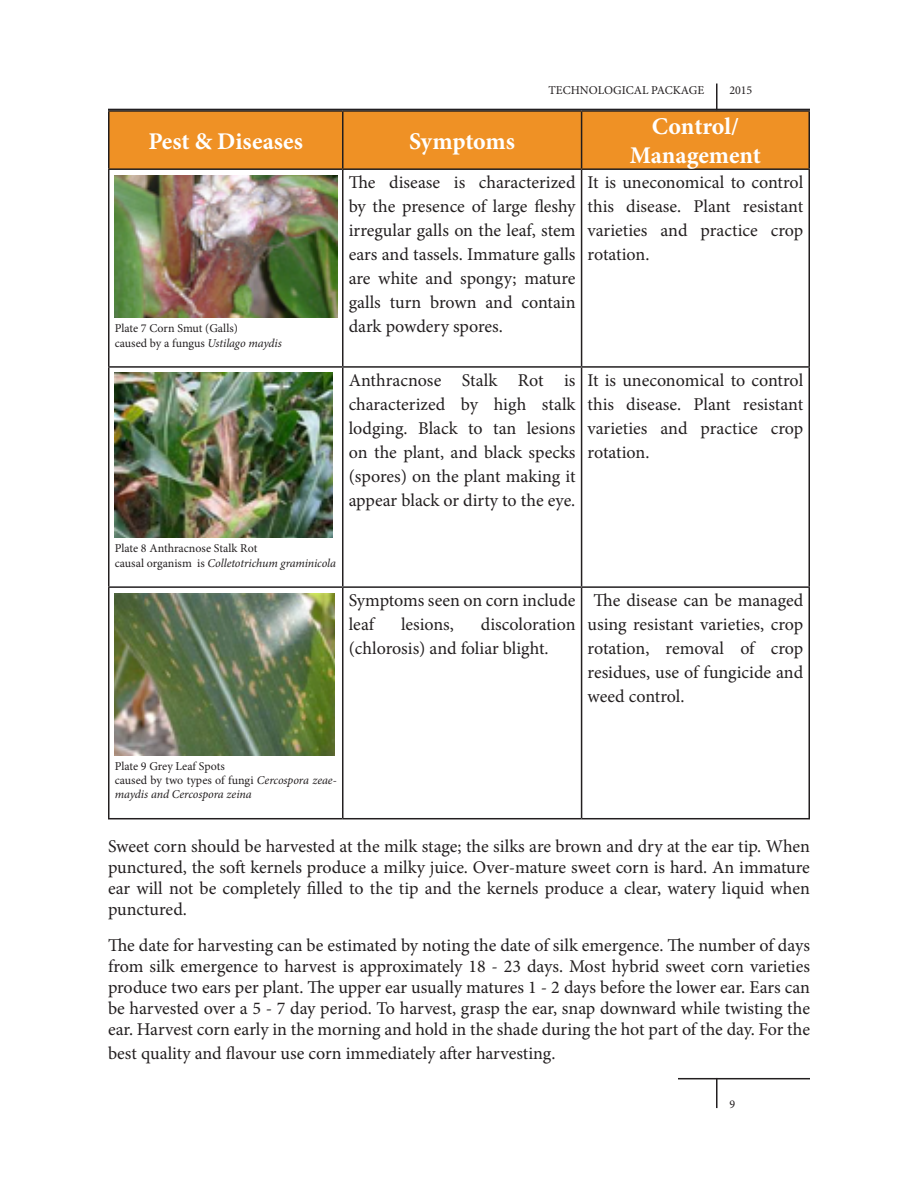
<style>
.page{position:relative;width:918px;height:1188px;background:#fff}
.page>*{position:absolute;margin:0;border:0;box-sizing:border-box;transform-origin:0 0}
.Table_Heading{font:700 24px/28.8px "Minion Pro";letter-spacing:-.005em;color:#fff;text-align:center}
.Paragraph_Style_1{font:18px/24px "Minion Pro";color:#231f20;text-align:justify}
.t1{font:12px "Minion Pro";color:#231f20}
.t2{font:italic 12px/14.4px "Minion Pro";letter-spacing:-.005em;color:#231f20}
.s1{font-style:italic}
.s2{font-style:normal}
</style>
<div class="page">
<hr style="left:108px;top:109px;width:702px;height:1px;background:#231f20">
<hr style="left:716px;top:84px;width:2px;height:26px;background:#231f20">
<hr style="left:678px;top:1078px;width:132px;height:1px;background:#231f20">
<hr style="left:716px;top:1078px;width:2px;height:30px;background:#231f20">
<div style="left:110px;top:112px;width:698px;height:56px;background:#ef9125"></div>
<hr style="left:108px;top:170px;width:2px;height:196px;background:#231f20">
<hr style="left:342px;top:170px;width:2px;height:196px;background:#231f20">
<hr style="left:581px;top:170px;width:1px;height:196px;background:#231f20">
<hr style="left:808px;top:170px;width:2px;height:196px;background:#231f20">
<hr style="left:108px;top:366px;width:235px;height:2px;background:#231f20">
<hr style="left:108px;top:368px;width:2px;height:218px;background:#231f20">
<hr style="left:343px;top:366px;width:239px;height:2px;background:#231f20">
<hr style="left:342px;top:368px;width:2px;height:218px;background:#231f20">
<hr style="left:582px;top:366px;width:228px;height:2px;background:#231f20">
<hr style="left:581px;top:368px;width:1px;height:218px;background:#231f20">
<hr style="left:808px;top:368px;width:2px;height:218px;background:#231f20">
<hr style="left:108px;top:586px;width:235px;height:2px;background:#231f20">
<hr style="left:108px;top:588px;width:2px;height:230px;background:#231f20">
<hr style="left:343px;top:586px;width:239px;height:2px;background:#231f20">
<hr style="left:342px;top:588px;width:2px;height:230px;background:#231f20">
<hr style="left:582px;top:586px;width:228px;height:2px;background:#231f20">
<hr style="left:581px;top:588px;width:1px;height:230px;background:#231f20">
<hr style="left:808px;top:588px;width:2px;height:230px;background:#231f20">
<hr style="left:108px;top:818px;width:235px;height:1px;background:#231f20">
<hr style="left:343px;top:818px;width:239px;height:1px;background:#231f20">
<hr style="left:582px;top:818px;width:228px;height:1px;background:#231f20">
<hr style="left:108px;top:110px;width:235px;height:2px;background:#201d1e">
<hr style="left:108px;top:112px;width:2px;height:56px;background:#201d1e">
<hr style="left:343px;top:110px;width:239px;height:2px;background:#201d1e">
<hr style="left:342px;top:112px;width:2px;height:56px;background:#201d1e">
<hr style="left:582px;top:110px;width:228px;height:2px;background:#201d1e">
<hr style="left:581px;top:112px;width:1px;height:56px;background:#201d1e">
<hr style="left:808px;top:112px;width:2px;height:56px;background:#201d1e">
<hr style="left:108px;top:168px;width:235px;height:2px;background:#201d1e">
<hr style="left:343px;top:168px;width:239px;height:2px;background:#201d1e">
<hr style="left:582px;top:168px;width:228px;height:2px;background:#201d1e">
<img style="left:115px;top:175px;width:222px;height:143px">
<img style="left:115px;top:373px;width:218px;height:165px">
<img style="left:115px;top:593px;width:220px;height:162px">
<p class="Table_Heading" style="left:149px;top:126px;width:156px">Pest &amp; Diseases</p>
<p class="Table_Heading" style="left:409px;top:126px;width:107px">Symptoms</p>
<p class="t1" style="left:549px;top:82px;width:157px">TECHNOLOGICAL PACKAGE</p>
<p class="t1" style="left:729px;top:82px;width:25px">2015</p>
<p class="Table_Heading" style="left:630px;top:112px;width:133px">Control/<br>Management</p>
<p class="t1" style="left:115px;top:320px;width:125px">Plate 7 Corn Smut (Galls)</p>
<p class="t1" style="left:115px;top:335px;width:169px">caused by a fungus <span class="s1">Ustilago maydis</span></p>
<p class="Paragraph_Style_1" style="left:349px;top:171px;width:228px">The disease is characterized by the presence of large fleshy irregular galls on the leaf, stem ears and tassels. Immature galls are white and spongy; mature galls turn brown and contain dark powdery spores.</p>
<p class="Paragraph_Style_1" style="left:588px;top:171px;width:217px">It is uneconomical to control this disease. Plant resistant varieties and practice crop rotation.</p>
<p class="Paragraph_Style_1" style="left:349px;top:368px;width:228px">Anthracnose Stalk Rot is characterized by high stalk lodging. Black to tan lesions on the plant, and black specks (spores) on the plant making it appear black or dirty to the eye.</p>
<p class="Paragraph_Style_1" style="left:588px;top:368px;width:217px">It is uneconomical to control this disease. Plant resistant varieties and practice crop rotation.</p>
<p class="t1" style="left:115px;top:540px;width:144px">Plate 8 Anthracnose Stalk Rot</p>
<p class="t2" style="left:115px;top:556px;width:223px"><span class="s2">causal organism is</span> Colletotrichum graminicola</p>
<p class="Paragraph_Style_1" style="left:349px;top:589px;width:228px">Symptoms seen on corn include leaf</p>
<p class="Paragraph_Style_1" style="left:349px;top:613px;width:228px;text-indent:132px">discoloration (chlorosis) and foliar blight.</p>
<p class="Paragraph_Style_1" style="left:401px;top:613px;width:55px">lesions,</p>
<p class="Paragraph_Style_1" style="left:588px;top:589px;width:217px;text-indent:6px">The disease can be managed using resistant varieties, crop rotation, removal of crop residues, use of fungicide and weed control.</p>
<p class="t1" style="left:115px;top:758px;width:112px">Plate 9 Grey Leaf Spots</p>
<p class="t2" style="left:115px;top:773px;width:224px"><span class="s2">caused by two types of fungi</span> Cercospora zeae&shy;maydis and Cercospora zeina</p>
<p class="Paragraph_Style_1" style="left:108px;top:836px;width:704px;line-height:21px">Sweet corn should be harvested at the milk stage; the silks are brown and dry at the ear tip. When punctured, the soft kernels produce a milky juice. Over-mature sweet corn is hard. An immature ear will not be completely filled to the tip and the kernels produce a clear, watery liquid when punctured.</p>
<p class="Paragraph_Style_1" style="left:108px;top:935px;width:704px;line-height:21px">The date for harvesting can be estimated by noting the date of silk emergence. The number of days from silk emergence to harvest is approximately 18 - 23 days. Most hybrid sweet corn varieties produce two ears per plant. The upper ear usually matures 1 - 2 days before the lower ear. Ears can be harvested over a 5 - 7 day period. To harvest, grasp the ear, snap downward while twisting the ear. Harvest corn early in the morning and hold in the shade during the hot part of the day. For the</p>
<p class="Paragraph_Style_1" style="left:108px;top:1042px;width:449px">best quality and flavour use corn immediately after harvesting.</p>
<p class="t1" style="left:729px;top:1096px;width:7px">9</p>
</div>
